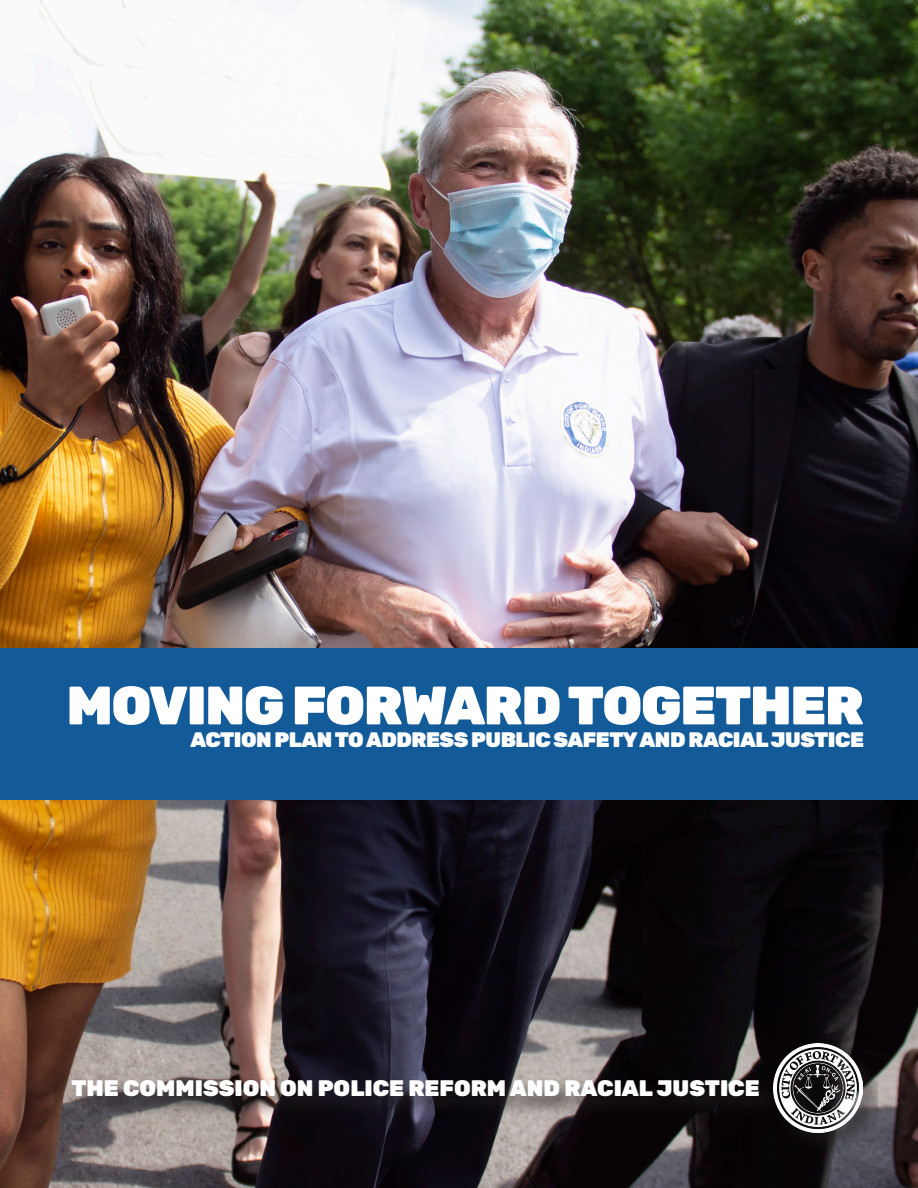
<style>
.page{position:relative;width:918px;height:1188px;background:#fff}
.page>*{position:absolute;margin:0;border:0;box-sizing:border-box;transform-origin:0 0}
.t1{font:900 54px "Rubik";letter-spacing:-.025em;color:#fff}
.t2{font:900 22.5px "Rubik";color:#fff}
.t3{font:900 21px "Rubik";letter-spacing:-.025em;color:#fff}
</style>
<div class="page">
<img style="left:0;top:0;width:918px;height:1188px">
<div style="left:0;top:648px;width:918px;height:151px;background:#135a99"></div>
<div style="left:69px;top:1076px;width:714px;height:44px;background:#231f20;opacity:.75"></div>
<div style="left:771px;top:1040px;width:107px;height:117px;background:#231f20;opacity:.75"></div>
<img style="left:774px;top:1044px;width:88px;height:88px">
<p class="t1" style="left:67px;top:673px;width:799px">MOVING FORWARD TOGETHER</p>
<p class="t3" style="left:190px;top:728px;width:675px">ACTION PLAN TO ADDRESS PUBLIC SAFETY AND RACIAL JUSTICE</p>
<p class="t2" style="left:71px;top:1074px;width:690px">THE COMMISSION ON POLICE REFORM AND RACIAL JUSTICE</p>
</div>
